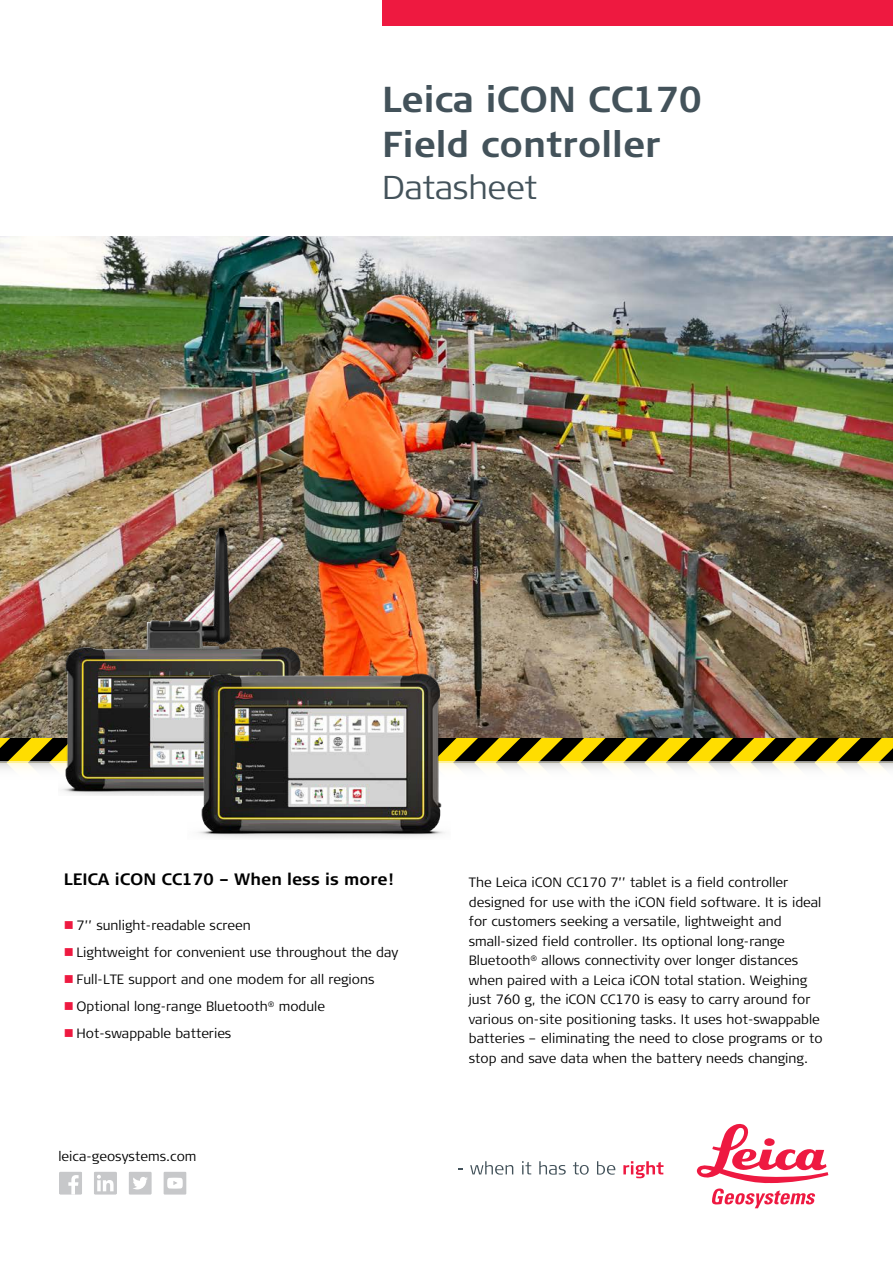
<style>
.page{position:relative;width:893px;height:1263px;background:#fff}
.page>*{position:absolute;margin:0;border:0;box-sizing:border-box;transform-origin:0 0}
.t1{font:700 36px/45px "Signa Column";color:#43525a}
.t2{font:300 33px "Signa Column";letter-spacing:-.01em;color:#43525a}
.t3{font:700 16.5px "Signa Column";color:#000}
.t4{font:300 13.5px/19.5px "Signa Column";color:#000}
.s1{color:#ee1940}
</style>
<div class="page">
<svg style="left:0;top:737px;width:893px;height:24px;background:#7f6e03"></svg>
<div style="left:383px;top:0;width:510px;height:26px;background:#ee1940"></div>
<svg style="left:470px;top:1161px;width:43px;height:14px"></svg>
<svg style="left:522px;top:1161px;width:9px;height:13px"></svg>
<svg style="left:539px;top:1161px;width:27px;height:13px"></svg>
<svg style="left:573px;top:1162px;width:16px;height:13px"></svg>
<svg style="left:597px;top:1161px;width:18px;height:14px"></svg>
<svg style="left:623px;top:1161px;width:40px;height:17px"></svg>
<svg style="left:697px;top:1123px;width:131px;height:85px"></svg>
<svg style="left:163px;top:1171px;width:24px;height:24px"></svg>
<svg style="left:129px;top:1171px;width:23px;height:24px"></svg>
<svg style="left:94px;top:1171px;width:23px;height:24px"></svg>
<svg style="left:97px;top:1180px;width:4px;height:11px"></svg>
<svg style="left:59px;top:1171px;width:23px;height:24px"></svg>
<img style="left:0;top:237px;width:893px;height:500px">
<img style="left:58px;top:524px;width:286px;height:271px">
<img style="left:187px;top:659px;width:264px;height:179px">
<h1 class="t1" style="left:382px;top:80px;width:322px">Leica iCON CC170<br>Field controller</h1>
<h2 class="t2" style="left:382px;top:173px;width:157px">Datasheet</h2>
<p class="t3" style="left:64px;top:873px;width:331px">LEICA iCON CC170 – When less is more!</p>
<p class="t4" style="left:64px;top:916px;width:189px"><span class="s1">■</span> 7’’ sunlight-readable screen</p>
<p class="t4" style="left:64px;top:943px;width:336px"><span class="s1">■</span> Lightweight for convenient use throughout the day</p>
<p class="t4" style="left:64px;top:970px;width:312px"><span class="s1">■</span> Full-LTE support and one modem for all regions</p>
<p class="t4" style="left:64px;top:997px;width:263px"><span class="s1">■</span> Optional long-range Bluetooth<sup>®</sup> module</p>
<p class="t4" style="left:64px;top:1024px;width:169px"><span class="s1">■</span> Hot-swappable batteries</p>
<p class="t4" style="left:58px;top:1147px;width:140px">leica-geosystems.com</p>
<p class="t4" style="left:469px;top:873px;width:355px">The Leica iCON CC170 7’’ tablet is a field controller designed for use with the iCON field software. It is ideal for customers seeking a versatile, lightweight and small-sized field controller. Its optional long-range Bluetooth<sup>®</sup> allows connectivity over longer distances when paired with a Leica iCON total station. Weighing just 760 g, the iCON CC170 is easy to carry around for various on-site positioning tasks. It uses hot-swappable batteries – eliminating the need to close programs or to stop and save data when the battery needs changing.</p>
</div>
